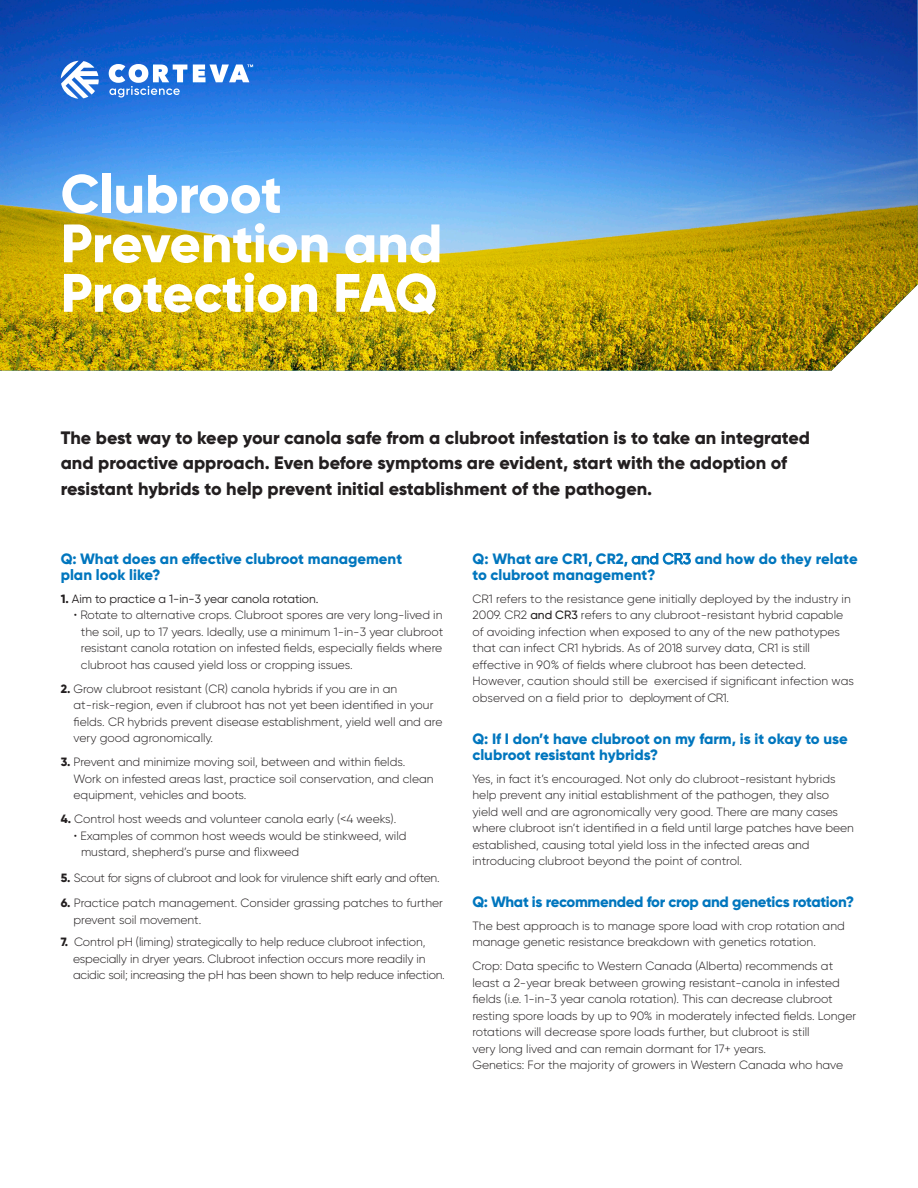
<style>
.page{position:relative;width:918px;height:1188px;background:#fff}
.page>*{position:absolute;margin:0;border:0;box-sizing:border-box;transform-origin:0 0}
.t1{font:800 54px/49.5px "Gilroy";letter-spacing:-.005em;color:#fff}
.t2{font:800 18px/25.5px "Gilroy";color:#231f20}
.t3{font:800 15px/16.5px "Gilroy";color:#0076be}
.t4{font:800 15px "Gilroy";letter-spacing:-.02em;color:#0076be}
.t5{font:300 12px/16.5px "Gilroy";color:#231f20}
.t6{font:300 12px "Gilroy";letter-spacing:-.02em;color:#231f20}
.t7{font:12px "Gilroy";color:#231f20}
.s1{font-weight:800}
.s2{font-weight:500}
</style>
<div class="page">
<img style="left:0;top:0;width:918px;height:371px">
<svg style="left:61px;top:61px;width:38px;height:38px"></svg>
<svg style="left:193px;top:65px;width:60px;height:17px"></svg>
<svg style="left:109px;top:64px;width:78px;height:34px"></svg>
<p class="t1" style="left:61px;top:169px;width:383px">Clubroot<br>Prevention and<br>Protection FAQ</p>
<p class="t2" style="left:61px;top:425px;width:751px">The best way to keep your canola safe from a clubroot infestation is to take an integrated and proactive approach. Even before symptoms are evident, start with the adoption of resistant hybrids to help prevent initial establishment of the pathogen.</p>
<p class="t3" style="left:61px;top:550px;width:343px">Q: What does an effective clubroot management plan look like?</p>
<p class="t7" style="left:61px;top:591px;width:259px"><span class="s1">1.</span> Aim to practice a 1-in-3 year canola rotation.</p>
<p class="t5" style="left:81px;top:607px;width:364px;text-align:justify;text-indent:-7px">• Rotate to alternative crops. Clubroot spores are very long-lived in the soil, up to 17 years. Ideally, use a minimum 1-in-3 year clubroot resistant canola rotation on infested fields, especially fields where clubroot has caused yield loss or cropping issues.</p>
<p class="t5" style="left:74px;top:680px;width:370px;text-indent:-13px"><span class="s1">2.</span> Grow clubroot resistant (CR) canola hybrids if you are in an at-risk-region, even if clubroot has not yet been identified in your fields. CR hybrids prevent disease establishment, yield well and are very good agronomically.</p>
<p class="t5" style="left:74px;top:754px;width:362px;text-indent:-13px"><span class="s1">3.</span> Prevent and minimize moving soil, between and within fields.<br>Work on infested areas last, practice soil conservation, and clean equipment, vehicles and boots.</p>
<p class="t5" style="left:61px;top:811px;width:337px"><span class="s1">4.</span> Control host weeds and volunteer canola early (&lt;4 weeks).</p>
<p class="t5" style="left:81px;top:827px;width:327px;text-indent:-7px">• Examples of common host weeds would be stinkweed, wild mustard, shepherd’s purse and flixweed</p>
<p class="t6" style="left:61px;top:870px;width:380px"><span class="s1">5.</span> Scout for signs of clubroot and look for virulence shift early and often.</p>
<p class="t5" style="left:74px;top:895px;width:371px;text-indent:-13px"><span class="s1">6.</span> Practice patch management. Consider grassing patches to further prevent soil movement.</p>
<p class="t5" style="left:73px;top:934px;width:373px;text-indent:-12px"><span class="s1">7.</span> Control pH (liming) strategically to help reduce clubroot infection, especially in dryer years. Clubroot infection occurs more readily in acidic soil; increasing the pH has been shown to help reduce infection.</p>
<p class="t3" style="left:472px;top:550px;width:387px">Q: What are CR1<span class="s2">,</span> CR2<span class="s2">, and CR3</span> and how do they relate to clubroot management?</p>
<p class="t5" style="left:472px;top:590px;width:383px">CR1 refers to the resistance gene initially deployed by the industry in 2009. CR2 <span class="s2">and CR3</span> refers to any clubroot-resistant hybrid capable of avoiding infection when exposed to any of the new pathotypes that can infect CR1 hybrids. As of 2018 survey data, CR1 is still effective in 90% of fields where clubroot has been detected.<br>However, caution should still be exercised if significant infection was observed on a field prior to deployment of CR1.</p>
<p class="t3" style="left:472px;top:730px;width:377px">Q: If I don’t have clubroot on my farm, is it okay to use clubroot resistant hybrids?</p>
<p class="t5" style="left:472px;top:770px;width:383px">Yes, in fact it’s encouraged. Not only do clubroot-resistant hybrids help prevent any initial establishment of the pathogen, they also yield well and are agronomically very good. There are many cases where clubroot isn’t identified in a field until large patches have been established, causing total yield loss in the infected areas and introducing clubroot beyond the point of control.</p>
<p class="t4" style="left:472px;top:893px;width:383px">Q: What is recommended for crop and genetics rotation?</p>
<p class="t5" style="left:472px;top:917px;width:374px">The best approach is to manage spore load with crop rotation and manage genetic resistance breakdown with genetics rotation.</p>
<p class="t5" style="left:472px;top:958px;width:385px">Crop: Data specific to Western Canada (Alberta) recommends at least a 2-year break between growing resistant-canola in infested fields (i.e. 1-in-3 year canola rotation). This can decrease clubroot resting spore loads by up to 90% in moderately infected fields. Longer rotations will decrease spore loads further, but clubroot is still<br>very long lived and can remain dormant for 17+ years.<br>Genetics: For the majority of growers in Western Canada who have</p>
</div>
